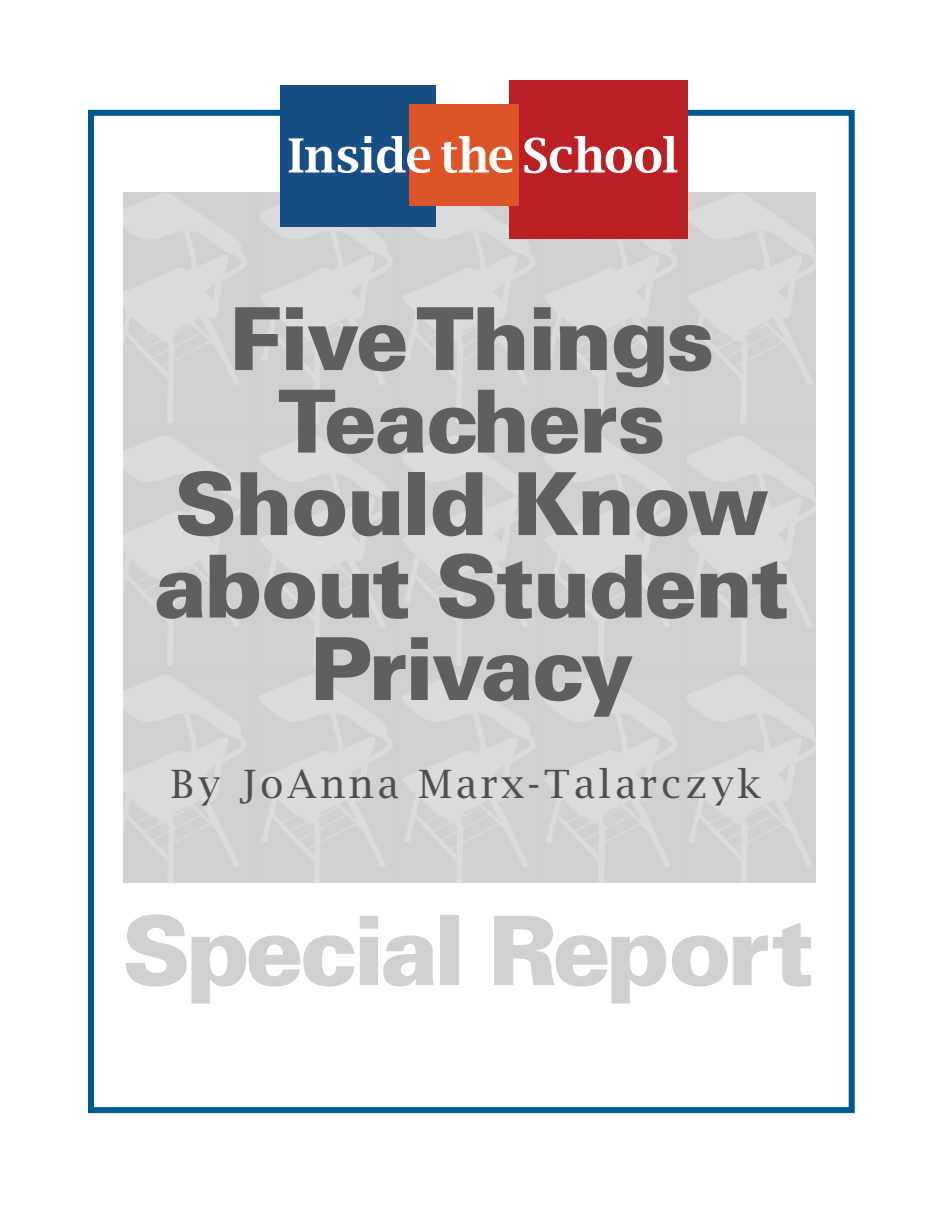
<style>
.page{position:relative;width:945px;height:1215px;background:#fff}
.page>*{position:absolute;margin:0;border:0;box-sizing:border-box;transform-origin:0 0}
.t1{font:900 96px "Univers";letter-spacing:-.05em;color:#cfd0d2}
.t2{font:900 87px/82.5px "Univers";letter-spacing:-.025em;color:#5f5f62;text-align:center}
.t3{font:39px "Lucida Bright";letter-spacing:.1em;color:#4e4f50}
</style>
<div class="page">
<div style="left:88px;top:110px;width:767px;height:1003px;border:6px solid #005890"></div>
<div style="left:509px;top:81px;width:179px;height:158px;background:#ba2024"></div>
<div style="left:280px;top:85px;width:156px;height:142px;background:#174f84"></div>
<div style="left:409px;top:104px;width:110px;height:102px;background:#dd5428"></div>
<svg style="left:289px;top:136px;width:141px;height:37px"></svg>
<svg style="left:441px;top:136px;width:71px;height:37px"></svg>
<svg style="left:524px;top:136px;width:153px;height:37px"></svg>
<p class="t2" style="left:154px;top:306px;width:637px">FiveThings<br>Teachers<br>Should Know about Student<br>Privacy</p>
<p class="t3" style="left:171px;top:762px;width:592px">By JoAnna Marx-Talarczyk</p>
<p class="t1" style="left:122px;top:916px;width:694px">Special Report</p>
</div>
